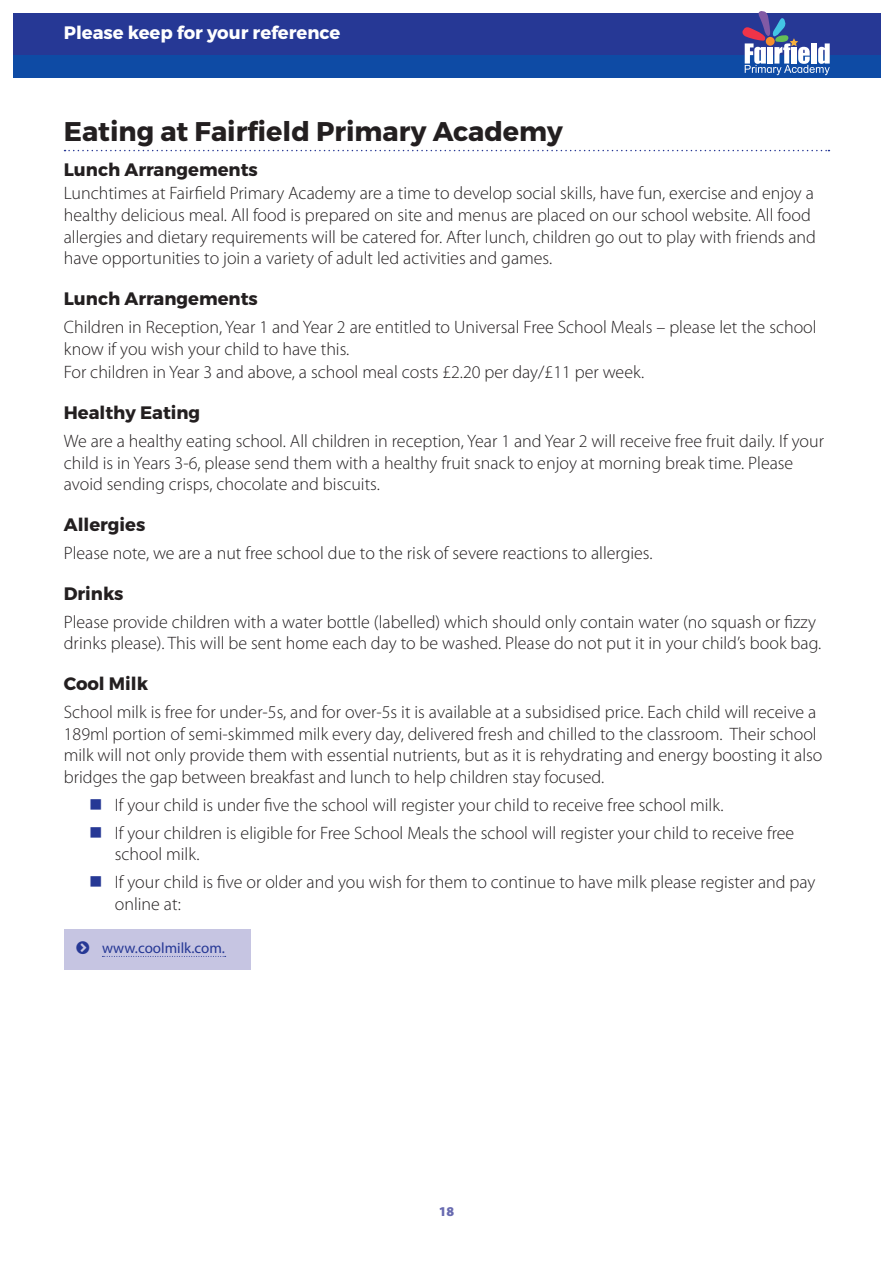
<style>
.page{position:relative;width:893px;height:1263px;background:#fff}
.page>*{position:absolute;margin:0;border:0;box-sizing:border-box;transform-origin:0 0}
.h3-mont-rule{font:700 27px "Montserrat";color:#231f20}
.text-light{font:300 18px/21.6px "Myriad Pro";color:#231f20}
.h5-mont{font:700 18px "Montserrat";color:#231f20}
.t1{font:700 18px "Montserrat";color:#fff}
.text-light-2{font:700 18px "Montserrat";color:#231f20}
.t2{font:15px "Myriad Pro";color:#263895}
.t3{font:900 13.5px "Myriad Pro";color:#686ab0}
</style>
<div class="page">
<div style="left:13px;top:13px;width:867px;height:46px;background:#263895"></div>
<div style="left:13px;top:55px;width:867px;height:23px;background:#0e4ba5"></div>
<svg style="left:742px;top:11px;width:88px;height:64px"></svg>
<svg style="left:65px;top:150px;width:764px;height:1px"></svg>
<div style="left:64px;top:929px;width:187px;height:41px;background:#c6c5e2"></div>
<svg style="left:102px;top:956px;width:124px;height:1px"></svg>
<p class="t1" style="left:64px;top:22px;width:278px">Please keep for your reference</p>
<p class="h3-mont-rule" style="left:64px;top:115px;width:500px">Eating at Fairfield Primary Academy</p>
<p class="text-light-2" style="left:64px;top:158px;width:196px">Lunch Arrangements</p>
<p class="text-light" style="left:64px;top:183px;width:754px">Lunchtimes at Fairfield Primary Academy are a time to develop social skills, have fun, exercise and enjoy a healthy delicious meal. All food is prepared on site and menus are placed on our school website. All food allergies and dietary requirements will be catered for. After lunch, children go out to play with friends and have opportunities to join a variety of adult led activities and games.</p>
<p class="h5-mont" style="left:64px;top:287px;width:196px">Lunch Arrangements</p>
<p class="text-light" style="left:64px;top:316px;width:754px">Children in Reception, Year 1 and Year 2 are entitled to Universal Free School Meals – please let the school know if you wish your child to have this.</p>
<p class="text-light" style="left:64px;top:362px;width:582px">For children in Year 3 and above, a school meal costs £2.20 per day/£11 per week.</p>
<p class="h5-mont" style="left:64px;top:401px;width:138px">Healthy Eating</p>
<p class="text-light" style="left:64px;top:430px;width:762px">We are a healthy eating school. All children in reception, Year 1 and Year 2 will receive free fruit daily. If your child is in Years 3-6, please send them with a healthy fruit snack to enjoy at morning break time. Please avoid sending crisps, chocolate and biscuits.</p>
<p class="h5-mont" style="left:64px;top:513px;width:83px">Allergies</p>
<p class="text-light" style="left:64px;top:542px;width:590px">Please note, we are a nut free school due to the risk of severe reactions to allergies.</p>
<p class="h5-mont" style="left:64px;top:582px;width:61px">Drinks</p>
<p class="text-light" style="left:64px;top:611px;width:759px">Please provide children with a water bottle (labelled) which should only contain water (no squash or fizzy drinks please). This will be sent home each day to be washed. Please do not put it in your child’s book bag.</p>
<p class="h5-mont" style="left:64px;top:672px;width:86px">Cool Milk</p>
<p class="text-light" style="left:64px;top:701px;width:760px">School milk is free for under-5s, and for over-5s it is available at a subsidised price. Each child will receive a 189ml portion of semi-skimmed milk every day, delivered fresh and chilled to the classroom. Their school milk will not only provide them with essential nutrients, but as it is rehydrating and energy boosting it also bridges the gap between breakfast and lunch to help children stay focused.</p>
<p class="text-light" style="left:115px;top:794px;width:610px">If your child is under five the school will register your child to receive free school milk.</p>
<p class="text-light" style="left:115px;top:822px;width:681px">If your children is eligible for Free School Meals the school will register your child to receive free school milk.</p>
<p class="text-light" style="left:115px;top:872px;width:702px">If your child is five or older and you wish for them to continue to have milk please register and pay online at:</p>
<p class="t2" style="left:102px;top:939px;width:125px">www.coolmilk.com.</p>
<p class="t3" style="left:439px;top:1203px;width:17px">18</p>
</div>
